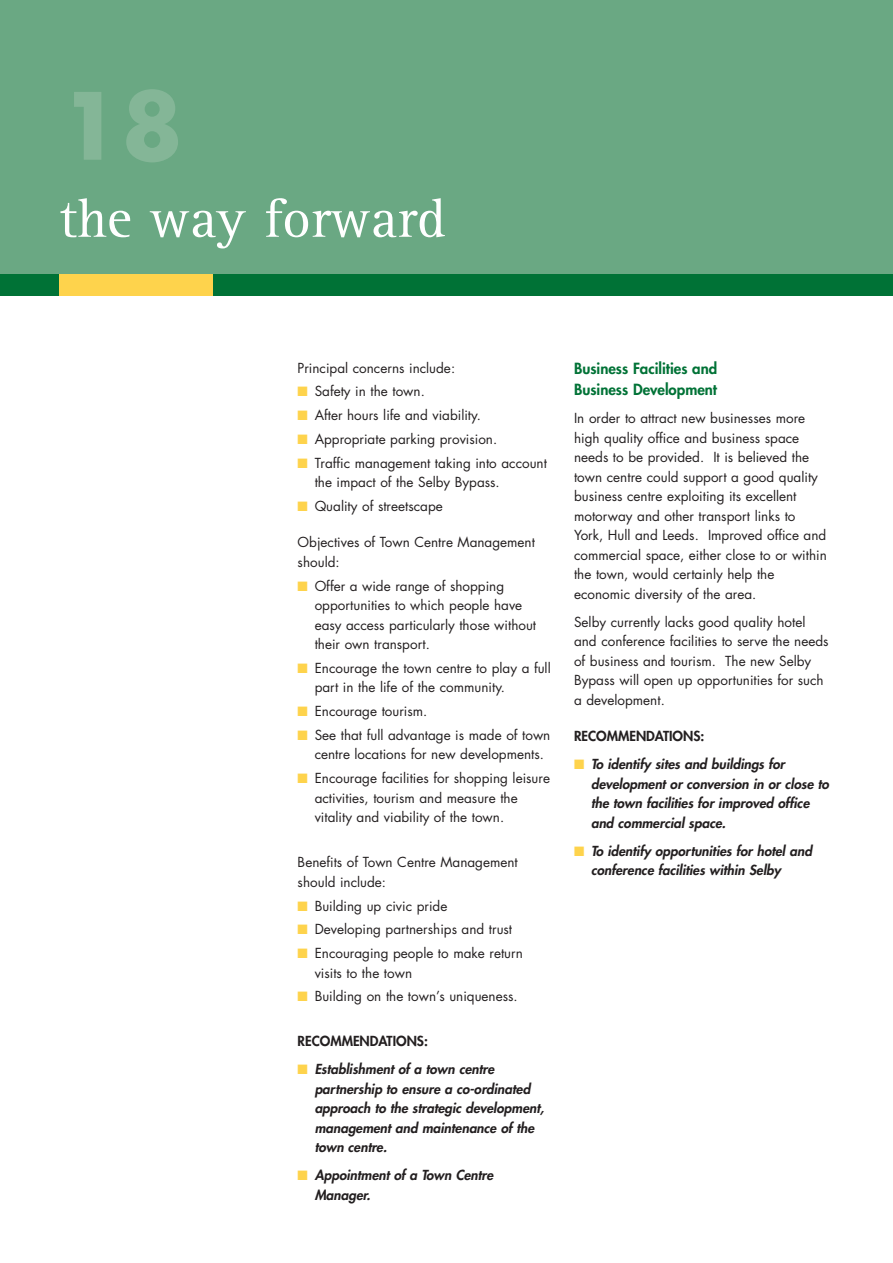
<style>
.page{position:relative;width:893px;height:1263px;background:#fff}
.page>*{position:absolute;margin:0;border:0;box-sizing:border-box;transform-origin:0 0}
.t1{font:700 90px "Futura";color:#84b697}
.t2{font:55.5px "Rotis Serif";color:#fff}
.t3{font:800 15px/21px "Futura";color:#007236}
.t4{font:13.5px/19.5px "Futura";color:#231f20}
.t5{font:italic 800 13.5px/19.5px "Futura";color:#231f20}
.t6{font:800 13.5px "Futura";color:#231f20}
.s1{color:#fed34c}
</style>
<div class="page">
<div style="left:0;top:0;width:893px;height:275px;background:#6aa883"></div>
<div style="left:0;top:275px;width:893px;height:21px;background:#007236"></div>
<div style="left:60px;top:275px;width:153px;height:21px;background:#fed34c"></div>
<h1 class="t1" style="left:60px;top:85px;width:125px">18</h1>
<h2 class="t2" style="left:60px;top:200px;width:388px">the way forward</h2>
<p class="t4" style="left:298px;top:359px;width:159px">Principal concerns include:</p>
<p class="t4" style="left:298px;top:383px;width:129px"><span class="s1">■</span> Safety in the town.</p>
<p class="t4" style="left:298px;top:407px;width:185px"><span class="s1">■</span> After hours life and viability.</p>
<p class="t4" style="left:298px;top:430px;width:201px"><span class="s1">■</span> Appropriate parking provision.</p>
<p class="t4" style="left:315px;top:454px;width:234px;text-indent:-17px"><span class="s1">■</span> Traffic management taking into account the impact of the Selby Bypass.</p>
<p class="t4" style="left:298px;top:497px;width:147px"><span class="s1">■</span> Quality of streetscape</p>
<p class="t4" style="left:298px;top:534px;width:239px">Objectives of Town Centre Management should:</p>
<p class="t4" style="left:315px;top:577px;width:223px;text-indent:-17px"><span class="s1">■</span> Offer a wide range of shopping opportunities to which people have easy access particularly those without their own transport.</p>
<p class="t4" style="left:315px;top:659px;width:238px;text-indent:-17px"><span class="s1">■</span> Encourage the town centre to play a full part in the life of the community.</p>
<p class="t4" style="left:298px;top:703px;width:131px"><span class="s1">■</span> Encourage tourism.</p>
<p class="t4" style="left:315px;top:726px;width:237px;text-indent:-17px"><span class="s1">■</span> See that full advantage is made of town centre locations for new developments.</p>
<p class="t4" style="left:315px;top:770px;width:237px;text-indent:-17px"><span class="s1">■</span> Encourage facilities for shopping leisure activities, tourism and measure the vitality and viability of the town.</p>
<p class="t4" style="left:298px;top:854px;width:222px">Benefits of Town Centre Management should include:</p>
<p class="t4" style="left:298px;top:897px;width:151px"><span class="s1">■</span> Building up civic pride</p>
<p class="t4" style="left:298px;top:921px;width:216px"><span class="s1">■</span> Developing partnerships and trust</p>
<p class="t4" style="left:315px;top:944px;width:210px;text-indent:-17px"><span class="s1">■</span> Encouraging people to make return visits to the town</p>
<p class="t4" style="left:298px;top:988px;width:222px"><span class="s1">■</span> Building on the town’s uniqueness.</p>
<p class="t6" style="left:298px;top:1035px;width:132px">RECOMMENDATIONS:</p>
<p class="t5" style="left:315px;top:1060px;width:231px;text-indent:-17px"><span class="s1">■</span> Establishment of a town centre partnership to ensure a co-ordinated approach to the strategic development, management and maintenance of the town centre.</p>
<p class="t5" style="left:315px;top:1166px;width:180px;text-indent:-17px"><span class="s1">■</span> Appointment of a Town Centre<br>Manager.</p>
<p class="t3" style="left:574px;top:359px;width:145px">Business Facilities and<br>Business Development</p>
<p class="t4" style="left:574px;top:410px;width:254px">In order to attract new businesses more high quality office and business space needs to be provided. It is believed the town centre could support a good quality business centre exploiting its excellent motorway and other transport links to York, Hull and Leeds. Improved office and commercial space, either close to or within the town, would certainly help the economic diversity of the area.</p>
<p class="t4" style="left:574px;top:613px;width:256px">Selby currently lacks good quality hotel and conference facilities to serve the needs of business and tourism. The new Selby Bypass will open up opportunities for such a development.</p>
<p class="t6" style="left:574px;top:730px;width:132px">RECOMMENDATIONS:</p>
<p class="t5" style="left:591px;top:755px;width:239px;text-indent:-17px"><span class="s1">■</span> To identify sites and buildings for development or conversion in or close to the town facilities for improved office and commercial space.</p>
<p class="t5" style="left:591px;top:842px;width:222px;text-indent:-17px"><span class="s1">■</span> To identify opportunities for hotel and conference facilities within Selby</p>
</div>
